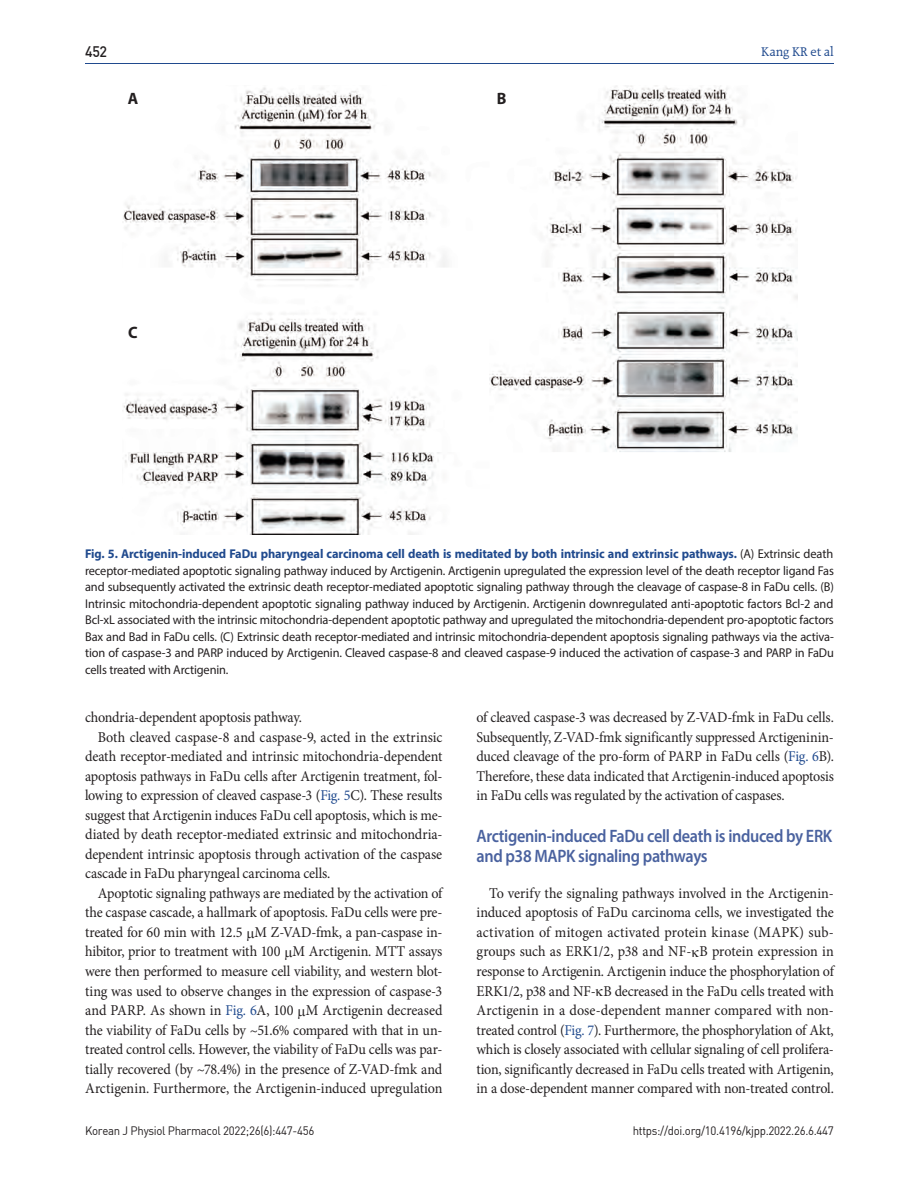
<style>
.page{position:relative;width:919px;height:1191px;background:#fff}
.page>*{position:absolute;margin:0;border:0;box-sizing:border-box;transform-origin:0 0}
.t1{font:600 18px/19.5px "Myriad Pro";letter-spacing:-.02em;color:#4a629f;scale:.9 1}
.t2{font:700 16.5px "Myriad Pro";color:#231f20}
.t3{font:15px/19.5px "Minion Pro";letter-spacing:-.01em;color:#231f20;text-align:justify;scale:.94 1}
.t4{font:15px "Dinmed";color:#231f20;scale:.95 1}
.t5{font:13.5px "Raleigh BT";letter-spacing:-.01em;color:#204a8e}
.t6{font:12.75px/16.5px "Myriad Pro";letter-spacing:-.01em;color:#231f20;text-align:justify}
.t7{font:12px "Dinreg";letter-spacing:-.025em;color:#231f20;scale:.95 1}
.s1{font-weight:700;color:#204a8e}
.s2{color:#204a8e}
</style>
<div class="page">
<hr style="left:85px;top:64px;width:748px;height:1px;background:#204a8e">
<img style="left:123px;top:85px;width:674px;height:450px">
<div style="left:122px;top:87px;width:22px;height:23px;background:#fff"></div>
<div style="left:490px;top:86px;width:23px;height:23px;background:#fff"></div>
<div style="left:122px;top:321px;width:22px;height:23px;background:#fff"></div>
<p class="t4" style="left:85px;top:42px;width:25px">452</p>
<p class="t2" style="left:128px;top:88px;width:12px">A</p>
<p class="t2" style="left:497px;top:87px;width:11px">B</p>
<p class="t2" style="left:128px;top:322px;width:11px">C</p>
<p class="t5" style="left:761px;top:43px;width:74px">Kang KR et al</p>
<p class="t6" style="left:85px;top:545px;width:750px"><span class="s1">Fig. 5. Arctigenin-induced FaDu pharyngeal carcinoma cell death is meditated by both intrinsic and extrinsic pathways.</span> (A) Extrinsic death receptor-mediated apoptotic signaling pathway induced by Arctigenin. Arctigenin upregulated the expression level of the death receptor ligand Fas and subsequently activated the extrinsic death receptor-mediated apoptotic signaling pathway through the cleavage of caspase-8 in FaDu cells. (B)<br>Intrinsic mitochondria-dependent apoptotic signaling pathway induced by Arctigenin. Arctigenin downregulated anti-apoptotic factors Bcl-2 and Bcl-xL associated with the intrinsic mitochondria-dependent apoptotic pathway and upregulated the mitochondria-dependent pro-apoptotic factors Bax and Bad in FaDu cells. (C) Extrinsic death receptor-mediated and intrinsic mitochondria-dependent apoptosis signaling pathways via the activa&shy;tion of caspase-3 and PARP induced by Arctigenin. Cleaved caspase-8 and cleaved caspase-9 induced the activation of caspase-3 and PARP in FaDu cells treated with Arctigenin.</p>
<p class="t3" style="left:85px;top:708px;width:232px">chondria-dependent apoptosis pathway.</p>
<p class="t3" style="left:98px;top:727px;width:368px">Both cleaved caspase-8 and caspase-9, acted in the extrinsic</p>
<p class="t3" style="left:85px;top:747px;width:381px">death receptor-mediated and intrinsic mitochondria-dependent</p>
<p class="t3" style="left:85px;top:766px;width:381px">apoptosis pathways in FaDu cells after Arctigenin treatment, fol-</p>
<p class="t3" style="left:85px;top:786px;width:381px">lowing to expression of cleaved caspase-3 (<span class="s2">Fig. 5</span>C). These results</p>
<p class="t3" style="left:85px;top:805px;width:381px">suggest that Arctigenin induces FaDu cell apoptosis, which is me-</p>
<p class="t3" style="left:85px;top:825px;width:381px">diated by death receptor-mediated extrinsic and mitochondria-</p>
<p class="t3" style="left:85px;top:844px;width:381px">dependent intrinsic apoptosis through activation of the caspase</p>
<p class="t3" style="left:85px;top:864px;width:262px">cascade in FaDu pharyngeal carcinoma cells.</p>
<p class="t3" style="left:98px;top:883px;width:368px">Apoptotic signaling pathways are mediated by the activation of</p>
<p class="t3" style="left:85px;top:903px;width:381px">the caspase cascade, a hallmark of apoptosis. FaDu cells were pre-</p>
<p class="t3" style="left:85px;top:922px;width:381px">treated for 60 min with 12.5 M Z-VAD-fmk, a pan-caspase in-</p>
<p class="t3" style="left:85px;top:942px;width:381px">hibitor, prior to treatment with 100 M Arctigenin. MTT assays</p>
<p class="t3" style="left:85px;top:961px;width:381px">were then performed to measure cell viability, and western blot-</p>
<p class="t3" style="left:85px;top:981px;width:381px">ting was used to observe changes in the expression of caspase-3</p>
<p class="t3" style="left:85px;top:1000px;width:381px">and PARP. As shown in <span class="s2">Fig. 6</span>A, 100 M Arctigenin decreased</p>
<p class="t3" style="left:85px;top:1020px;width:381px">the viability of FaDu cells by ~51.6% compared with that in un-</p>
<p class="t3" style="left:85px;top:1039px;width:381px">treated control cells. However, the viability of FaDu cells was par-</p>
<p class="t3" style="left:85px;top:1059px;width:381px">tially recovered (by ~78.4%) in the presence of Z-VAD-fmk and</p>
<p class="t3" style="left:85px;top:1078px;width:381px">Arctigenin. Furthermore, the Arctigenin-induced upregulation</p>
<p class="t3" style="left:476px;top:708px;width:381px">of cleaved caspase-3 was decreased by Z-VAD-fmk in FaDu cells.<br>Subsequently, Z-VAD-fmk significantly suppressed Arctigeninin&shy;duced cleavage of the pro-form of PARP in FaDu cells (<span class="s2">Fig. 6</span>B).<br>Therefore, these data indicated that Arctigenin-induced apoptosis in FaDu cells was regulated by the activation of caspases.</p>
<p class="t1" style="left:476px;top:826px;width:397px">Arctigenin-induced FaDu cell death is induced by ERK and p38 MAPK signaling pathways</p>
<p class="t3" style="left:476px;top:883px;width:382px;text-indent:13px">To verify the signaling pathways involved in the Arctigenin&shy;induced apoptosis of FaDu carcinoma cells, we investigated the activation of mitogen activated protein kinase (MAPK) sub&shy;groups such as ERK1/2, p38 and NF- B protein expression in response to Arctigenin. Arctigenin induce the phosphorylation of ERK1/2, p38 and NF- B decreased in the FaDu cells treated with Arctigenin in a dose-dependent manner compared with non&shy;treated control (<span class="s2">Fig. 7</span>). Furthermore, the phosphorylation of Akt, which is closely associated with cellular signaling of cell prolifera&shy;tion, significantly decreased in FaDu cells treated with Artigenin, in a dose-dependent manner compared with non-treated control.</p>
<p class="t7" style="left:85px;top:1123px;width:243px">Korean J Physiol Pharmacol 2022;26(6):447-456</p>
<p class="t7" style="left:632px;top:1123px;width:213px">https://doi.org/10.4196/kjpp.2022.26.6.447</p>
</div>
